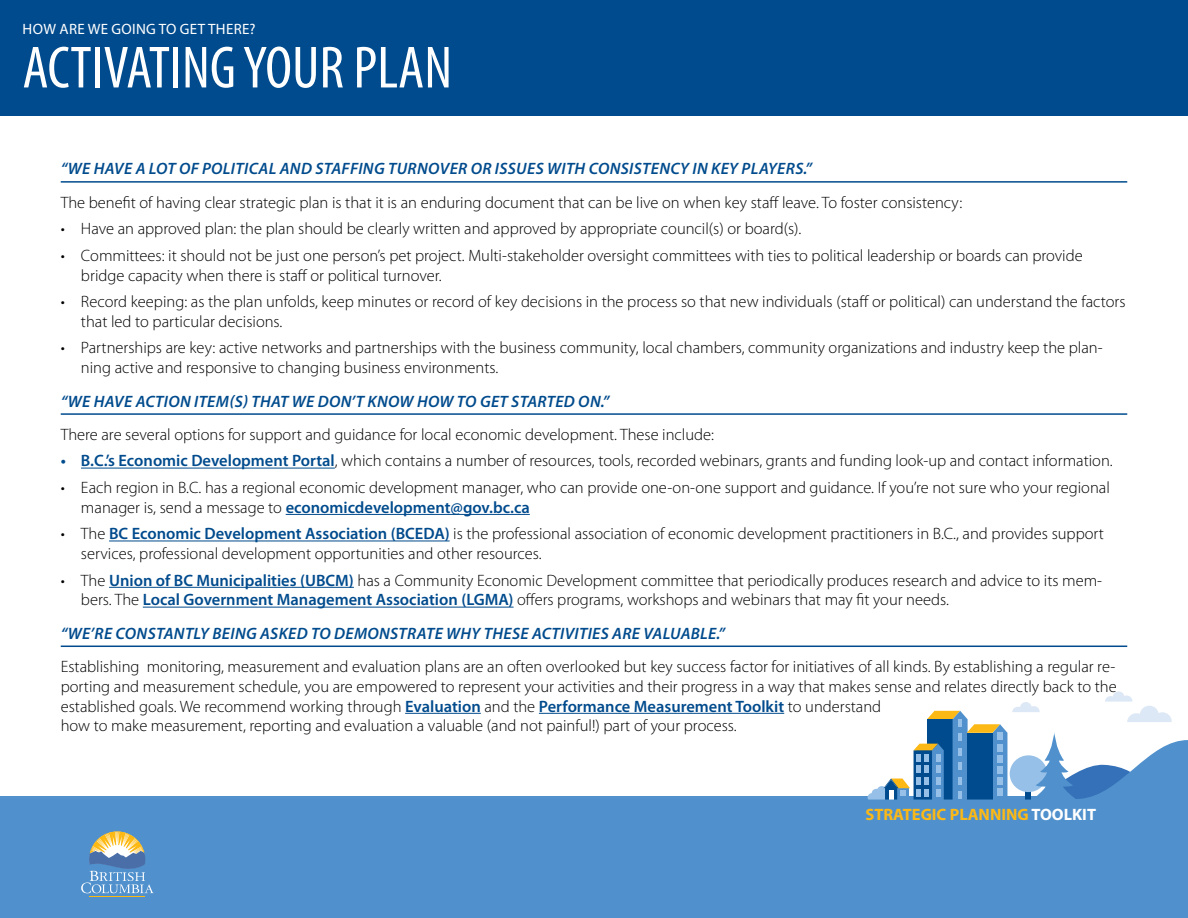
<style>
.page{position:relative;width:1188px;height:918px;background:#fff}
.page>*{position:absolute;margin:0;border:0;box-sizing:border-box;transform-origin:0 0}
.t1{font:condensed 60px "Myriad Pro";color:#fff}
.t2{font:300 16.5px/19.8px "Myriad Pro";color:#000}
.t3{font:italic 600 16.5px "Myriad Pro";letter-spacing:.02em;color:#004b8d}
.t4{font:700 16.5px "Myriad Pro";color:#fcb916}
.t5{font:15px "Myriad Pro";letter-spacing:.02em;color:#fff}
.s1{font-weight:600;color:#004b8d}
.s2{color:#fff}
</style>
<div class="page">
<div style="left:0;top:0;width:1188px;height:116px;background:#004b8d"></div>
<svg style="left:1105px;top:691px;width:67px;height:31px"></svg>
<svg style="left:927px;top:702px;width:129px;height:37px"></svg>
<svg style="left:0;top:739px;width:1188px;height:179px;fill:#5091cd"></svg>
<hr style="left:90px;top:897px;width:55px;height:1px;background:#fdb913">
<svg style="left:81px;top:831px;width:72px;height:62px;background:#7fa2bb"></svg>
<hr style="left:61px;top:181px;width:1066px;height:2px;background:#004b8d">
<hr style="left:61px;top:413px;width:1066px;height:2px;background:#004b8d">
<hr style="left:81px;top:468px;width:254px;height:1px;background:#004b8d">
<hr style="left:286px;top:514px;width:244px;height:1px;background:#004b8d">
<hr style="left:109px;top:541px;width:341px;height:1px;background:#004b8d">
<hr style="left:109px;top:587px;width:245px;height:1px;background:#004b8d">
<hr style="left:143px;top:607px;width:371px;height:1px;background:#004b8d">
<hr style="left:61px;top:646px;width:1066px;height:1px;background:#004b8d">
<hr style="left:405px;top:713px;width:76px;height:1px;background:#004b8d">
<hr style="left:539px;top:713px;width:245px;height:1px;background:#004b8d">
<p class="t5" style="left:23px;top:19px;width:235px">HOW ARE WE GOING TO GET THERE?</p>
<h1 class="t1" style="left:22px;top:31px;width:431px">ACTIVATING YOUR PLAN</h1>
<p class="t3" style="left:61px;top:158px;width:753px">“WE HAVE A LOT OF POLITICAL AND STAFFING TURNOVER OR ISSUES WITH CONSISTENCY IN KEY PLAYERS.”</p>
<p class="t2" style="left:61px;top:192px;width:903px">The benefit of having clear strategic plan is that it is an enduring document that can be live on when key staff leave. To foster consistency:</p>
<p class="t2" style="left:61px;top:219px;width:742px">• Have an approved plan: the plan should be clearly written and approved by appropriate council(s) or board(s).</p>
<p class="t2" style="left:81px;top:245px;width:1003px;text-indent:-20px">• Committees: it should not be just one person’s pet project. Multi-stakeholder oversight committees with ties to political leadership or boards can provide bridge capacity when there is staff or political turnover.</p>
<p class="t2" style="left:81px;top:292px;width:1046px;text-indent:-20px">• Record keeping: as the plan unfolds, keep minutes or record of key decisions in the process so that new individuals (staff or political) can understand the factors that led to particular decisions.</p>
<p class="t2" style="left:81px;top:338px;width:1023px;text-indent:-20px">• Partnerships are key: active networks and partnerships with the business community, local chambers, community organizations and industry keep the plan&shy;ning active and responsive to changing business environments.</p>
<p class="t3" style="left:61px;top:391px;width:550px">“WE HAVE ACTION ITEM(S) THAT WE DON’T KNOW HOW TO GET STARTED ON.”</p>
<p class="t2" style="left:61px;top:424px;width:655px">There are several options for support and guidance for local economic development. These include:</p>
<p class="t2" style="left:61px;top:451px;width:1053px"><span class="s1">• B.C.’s Economic Development Portal</span>, which contains a number of resources, tools, recorded webinars, grants and funding look-up and contact information.</p>
<p class="t2" style="left:81px;top:477px;width:1030px;text-indent:-20px">• Each region in B.C. has a regional economic development manager, who can provide one-on-one support and guidance. If you’re not sure who your regional manager is, send a message to <span class="s1">economicdevelopment@gov.bc.ca</span></p>
<p class="t2" style="left:81px;top:524px;width:1025px;text-indent:-20px">• The <span class="s1">BC Economic Development Association (BCEDA)</span> is the professional association of economic development practitioners in B.C., and provides support services, professional development opportunities and other resources.</p>
<p class="t2" style="left:81px;top:570px;width:1023px;text-indent:-20px">• The <span class="s1">Union of BC Municipalities (UBCM)</span> has a Community Economic Development committee that periodically produces research and advice to its mem&shy;bers. The <span class="s1">Local Government Management Association (LGMA)</span> offers programs, workshops and webinars that may fit your needs.</p>
<p class="t3" style="left:61px;top:623px;width:666px">“WE’RE CONSTANTLY BEING ASKED TO DEMONSTRATE WHY THESE ACTIVITIES ARE VALUABLE.”</p>
<p class="t2" style="left:61px;top:656px;width:1057px">Establishing monitoring, measurement and evaluation plans are an often overlooked but key success factor for initiatives of all kinds. By establishing a regular re&shy;porting and measurement schedule, you are empowered to represent your activities and their progress in a way that makes sense and relates directly back to the established goals. We recommend working through <span class="s1">Evaluation</span> and the <span class="s1">Performance Measurement Toolkit</span> to understand<br>how to make measurement, reporting and evaluation a valuable (and not painful!) part of your process.</p>
<p class="t4" style="left:866px;top:803px;width:232px">STRATEGIC PLANNING <span class="s2">TOOLKIT</span></p>
</div>
